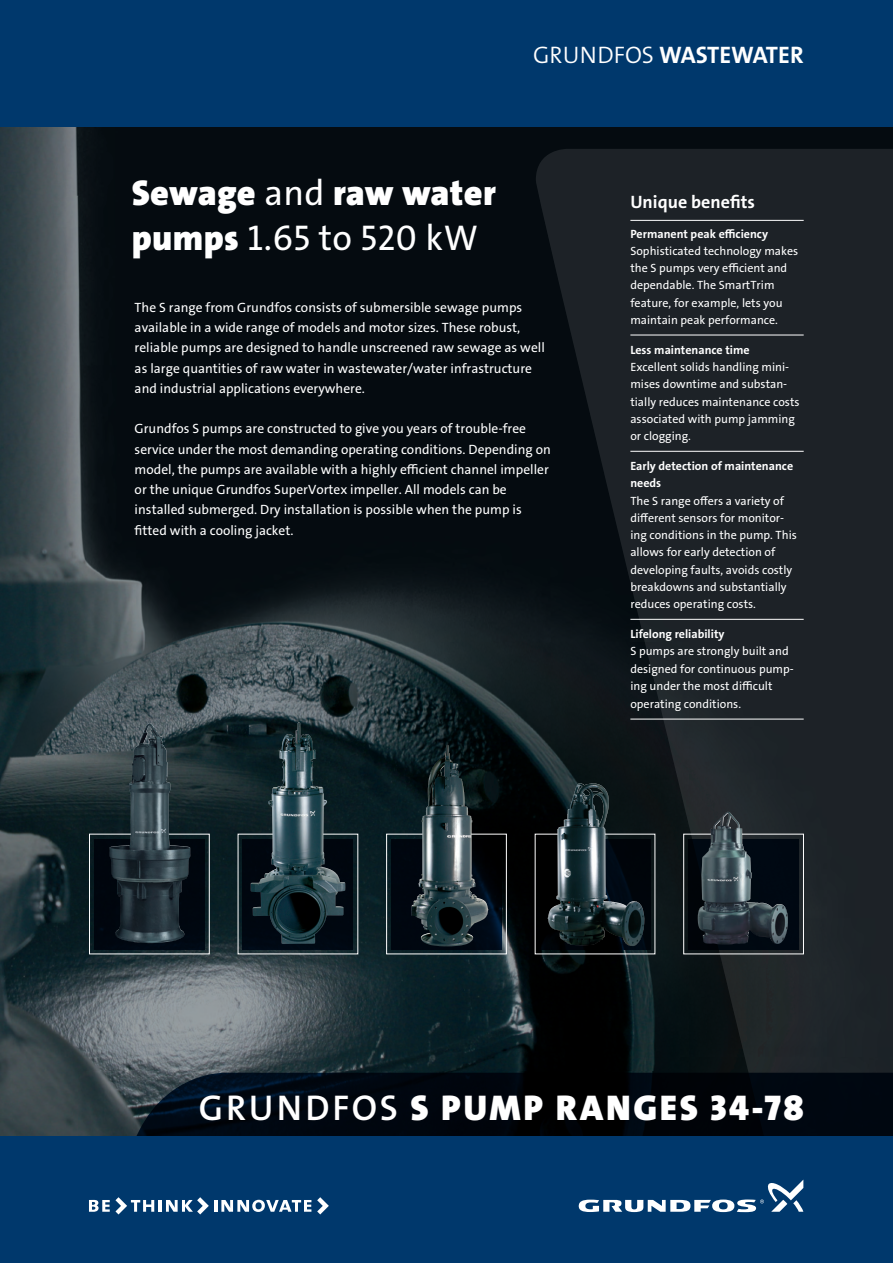
<style>
.page{position:relative;width:893px;height:1263px;background:#fff}
.page>*{position:absolute;margin:0;border:0;box-sizing:border-box;transform-origin:0 0}
.t1{font:36px "Grundfos The Sans OT 9 BL";letter-spacing:.075em;color:#fff}
.t2{font:36px "Grundfos The Sans OT 9 BL";color:#fff}
.t3{font:36px "Grundfos The Sans OT 5 R";letter-spacing:.01em;color:#fff}
.t4{font:24px "Grundfos The Sans OT 7 B";letter-spacing:-.005em;color:#fff}
.t5{font:18px "Grundfos The Sans OT 7 B";color:#fff}
.t6{font:13.5px/20.2px "Grundfos The Sans OT 5 R";color:#fff}
.t7{font:12px/17.2px "Grundfos The Sans OT 5 R";color:#fff}
.t8{font:12px/17.2px "Grundfos The Sans OT 7 B";color:#fff}
.s1{font-family:"Grundfos The Sans OT 4 SL"}
.s2{font-family:"Grundfos The Sans OT 5 R"}
.s3{font-family:"Grundfos The Sans OT 9 BL"}
.s4{font-family:"Grundfos The Sans OT 6 SB"}
</style>
<div class="page">
<img style="left:0;top:126px;width:893px;height:1011px">
<svg style="left:536px;top:149px;width:357px;height:922px;fill:#1d2227"></svg>
<svg style="left:243px;top:839px;width:110px;height:110px;fill:#000710"></svg>
<div style="left:683px;top:834px;width:121px;height:120px;border:1px solid #fff"></div>
<svg style="left:688px;top:839px;width:111px;height:110px;fill:#000812"></svg>
<div style="left:386px;top:834px;width:121px;height:120px;border:1px solid #fff"></div>
<svg style="left:391px;top:839px;width:111px;height:110px;fill:#00060f"></svg>
<div style="left:540px;top:839px;width:110px;height:110px;background:#000"></div>
<img style="left:251px;top:722px;width:78px;height:222px">
<svg style="left:94px;top:839px;width:111px;height:110px;fill:#000812"></svg>
<img style="left:109px;top:723px;width:40px;height:215px">
<img style="left:547px;top:783px;width:98px;height:163px">
<img style="left:411px;top:746px;width:77px;height:200px">
<img style="left:698px;top:813px;width:52px;height:131px">
<svg style="left:79px;top:1071px;width:814px;height:66px;fill:#000710"></svg>
<div style="left:0;top:0;width:893px;height:126px;background:#00386c"></div>
<div style="left:0;top:1137px;width:893px;height:126px;background:#00386c"></div>
<svg style="left:579px;top:1180px;width:224px;height:32px"></svg>
<svg style="left:89px;top:1197px;width:222px;height:17px"></svg>
<svg style="left:317px;top:1197px;width:12px;height:17px"></svg>
<hr style="left:630px;top:220px;width:174px;height:1px;background:#fff">
<hr style="left:630px;top:335px;width:174px;height:1px;background:#fff">
<hr style="left:630px;top:451px;width:174px;height:1px;background:#fff">
<hr style="left:630px;top:619px;width:174px;height:1px;background:#fff">
<hr style="left:630px;top:719px;width:174px;height:1px;background:#fff">
<h2 class="t4" style="left:533px;top:39px;width:272px"><span class="s1">GRUNDFOS</span> WASTEWATER</h2>
<h1 class="t2" style="left:132px;top:170px;width:366px">Sewage <span class="s2">and</span> raw water</h1>
<h1 class="t3" style="left:132px;top:215px;width:348px"><span class="s3">pumps</span> 1.65 to 520 kW</h1>
<p class="t6" style="left:135px;top:297px;width:412px">The S range from Grundfos consists of submersible sewage pumps available in a wide range of models and motor sizes. These robust, reliable pumps are designed to handle unscreened raw sewage as well as large quantities of raw water in wastewater/water infrastructure and industrial applications everywhere.</p>
<p class="t6" style="left:135px;top:419px;width:418px">Grundfos S pumps are constructed to give you years of trouble-free service under the most demanding operating conditions. Depending on model, the pumps are available with a highly efficient channel impeller or the unique Grundfos SuperVortex impeller. All models can be installed submerged. Dry installation is possible when the pump is fitted with a cooling jacket.</p>
<h3 class="t5" style="left:630px;top:190px;width:126px">Unique benefits</h3>
<p class="t8" style="left:630px;top:225px;width:139px">Permanent peak efficiency</p>
<p class="t7" style="left:630px;top:242px;width:169px">Sophisticated technology makes the S pumps very efficient and dependable. The SmartTrim feature, for example, lets you maintain peak performance.</p>
<p class="t8" style="left:630px;top:341px;width:121px">Less maintenance time</p>
<p class="t7" style="left:630px;top:359px;width:171px">Excellent solids handling mini&shy;mises downtime and substan&shy;tially reduces maintenance costs associated with pump jamming or clogging.</p>
<p class="t8" style="left:630px;top:458px;width:164px">Early detection of maintenance needs</p>
<p class="t7" style="left:630px;top:492px;width:168px">The S range offers a variety of different sensors for monitor&shy;ing conditions in the pump. This allows for early detection of developing faults, avoids costly breakdowns and substantially reduces operating costs.</p>
<p class="t8" style="left:630px;top:626px;width:96px">Lifelong reliability</p>
<p class="t7" style="left:630px;top:643px;width:165px">S pumps are strongly built and designed for continuous pump&shy;ing under the most difficult operating conditions.</p>
<h1 class="t1" style="left:199px;top:1084px;width:606px"><span class="s4">GRUNDFOS</span> s PUMP RANGES 34-78</h1>
</div>
